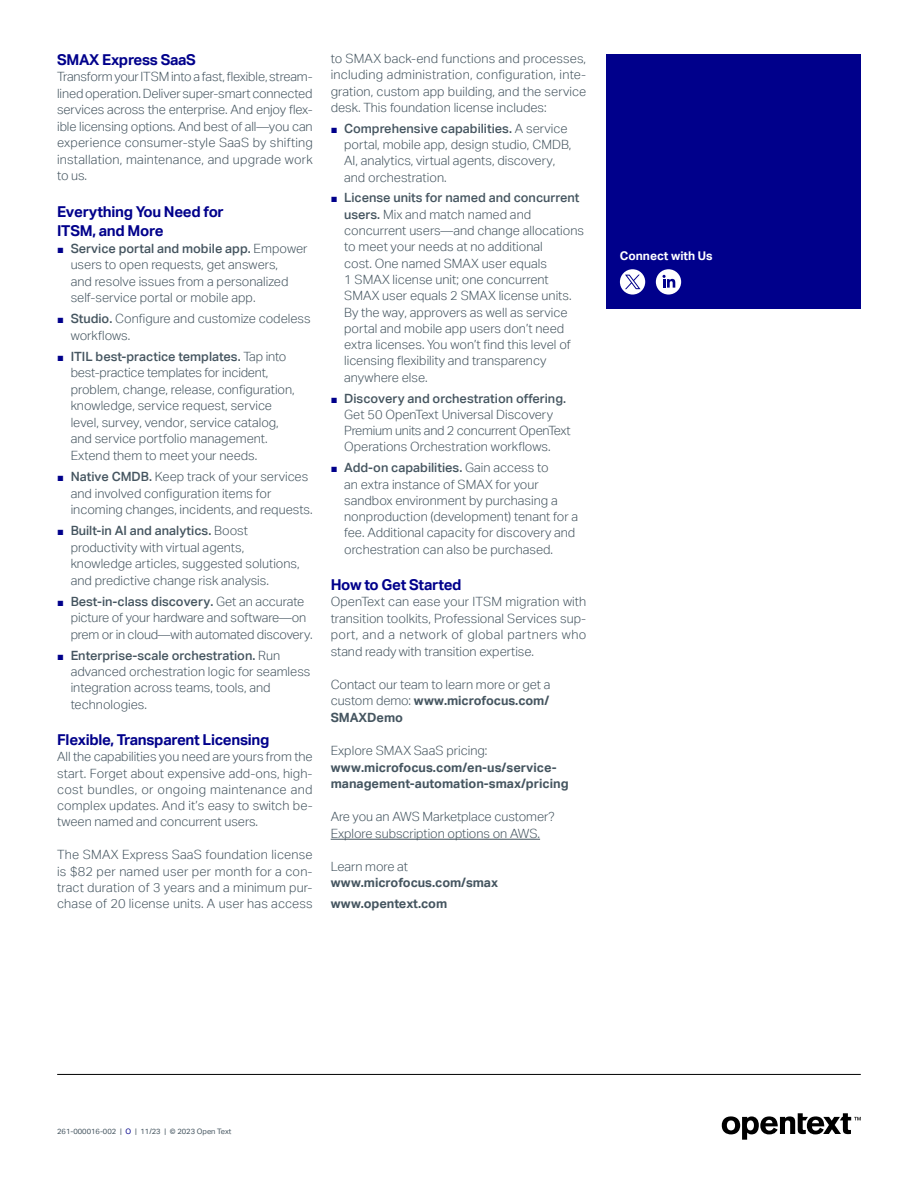
<style>
.page{position:relative;width:918px;height:1188px;background:#fff}
.page>*{position:absolute;margin:0;border:0;box-sizing:border-box;transform-origin:0 0}
.t1{font:700 15px/19.5px "Aktiv Grotesk";letter-spacing:-.02em;color:#00008b}
.t2{font:300 12.75px/16.4px "Aktiv Grotesk";color:#455560}
.t3{font:700 12.75px/16.5px "Aktiv Grotesk";color:#455560}
.t4{font:300 12.75px/16.5px "Aktiv Grotesk";letter-spacing:-.02em;color:#455560}
.t5{font:700 12px "Aktiv Grotesk";color:#fff}
.t6{font:7.5px "Aktiv Grotesk";color:#455560}
.s1{font-family:"Arial";font-weight:400;font-size:11.25px;color:#00008b}
.s2{font-weight:500}
.s3{font-weight:700}
.s4{font-weight:300}
.s5{color:#00008b}
</style>
<div class="page">
<hr style="left:331px;top:839px;width:209px;height:1px;background:#455560">
<hr style="left:57px;top:1074px;width:804px;height:1px;background:#000">
<div style="left:606px;top:54px;width:255px;height:254px;background:#00008b"></div>
<svg style="left:620px;top:269px;width:25px;height:26px"></svg>
<svg style="left:625px;top:275px;width:16px;height:14px"></svg>
<div style="left:656px;top:269px;width:25px;height:26px;background:#fff;border-radius:50%"></div>
<svg style="left:663px;top:275px;width:12px;height:13px"></svg>
<svg style="left:722px;top:1113px;width:139px;height:27px"></svg>
<h2 class="t1" style="left:57px;top:49px;width:140px">SMAX Express SaaS</h2>
<p class="t2" style="left:57px;top:68px;width:257px;text-align:justify">Transform your ITSM into a fast, flexible, stream&shy;lined operation. Deliver super-smart connected services across the enterprise. And enjoy flex&shy;ible licensing options. And best of all—you can experience consumer-style SaaS by shifting installation, maintenance, and upgrade work to us.</p>
<h2 class="t1" style="left:57px;top:201px;width:168px">Everything You Need for<br>ITSM, and More</h2>
<p class="t2" style="left:71px;top:240px;width:238px;text-indent:-14px"><span class="s1">■</span> <span class="s2">Service portal and mobile app.</span> Empower users to open requests, get answers,<br>and resolve issues from a personalized self-service portal or mobile app.</p>
<p class="t2" style="left:71px;top:310px;width:242px;text-indent:-14px"><span class="s1">■</span> <span class="s2">Studio.</span> Configure and customize codeless workflows.</p>
<p class="t2" style="left:71px;top:348px;width:226px;text-indent:-14px"><span class="s1">■</span> <span class="s2">ITIL best-practice templates.</span> Tap into best-practice templates for incident, problem, change, release, configuration, knowledge, service request, service level, survey, vendor, service catalog, and service portfolio management.<br>Extend them to meet your needs.</p>
<p class="t2" style="left:71px;top:468px;width:244px;text-indent:-14px"><span class="s1">■</span> <span class="s2">Native CMDB.</span> Keep track of your services and involved configuration items for incoming changes, incidents, and requests.</p>
<p class="t2" style="left:71px;top:522px;width:231px;text-indent:-14px"><span class="s1">■</span> <span class="s2">Built-in AI and analytics.</span> Boost productivity with virtual agents, knowledge articles, suggested solutions, and predictive change risk analysis.</p>
<p class="t4" style="left:71px;top:593px;width:243px;text-indent:-14px"><span class="s1">■</span> <span class="s2">Best-in-class discovery.</span> Get an accurate picture of your hardware and software—on prem or in cloud—with automated discovery.</p>
<p class="t2" style="left:71px;top:647px;width:241px;text-indent:-14px"><span class="s1">■</span> <span class="s2">Enterprise-scale orchestration.</span> Run advanced orchestration logic for seamless integration across teams, tools, and technologies.</p>
<h2 class="t1" style="left:57px;top:730px;width:214px">Flexible, Transparent Licensing</h2>
<p class="t2" style="left:57px;top:749px;width:257px;text-align:justify">All the capabilities you need are yours from the start. Forget about expensive add-ons, high&shy;cost bundles, or ongoing maintenance and complex updates. And it’s easy to switch be&shy;tween named and concurrent users.</p>
<p class="t2" style="left:57px;top:847px;width:257px;text-align:justify">The SMAX Express SaaS foundation license is $82 per named user per month for a con&shy;tract duration of 3 years and a minimum pur&shy;chase of 20 license units. A user has access</p>
<p class="t2" style="left:331px;top:50px;width:257px;text-align:justify">to SMAX back-end functions and processes, including administration, configuration, inte&shy;gration, custom app building, and the service desk. This foundation license includes:</p>
<p class="t2" style="left:344px;top:120px;width:229px;text-indent:-14px"><span class="s1">■</span> <span class="s2">Comprehensive capabilities.</span> A service portal, mobile app, design studio, CMDB, AI, analytics, virtual agents, discovery, and orchestration.</p>
<p class="t2" style="left:344px;top:190px;width:241px;text-indent:-14px"><span class="s1">■</span> <span class="s2">License units for named and concurrent users.</span> Mix and match named and concurrent users—and change allocations to meet your needs at no additional<br>cost. One named SMAX user equals<br>1 SMAX license unit; one concurrent SMAX user equals 2 SMAX license units.<br>By the way, approvers as well as service portal and mobile app users don’t need extra licenses. You won’t find this level of licensing flexibility and transparency anywhere else.</p>
<p class="t2" style="left:344px;top:390px;width:228px;text-indent:-14px"><span class="s1">■</span> <span class="s2">Discovery and orchestration offering.<br></span>Get 50 OpenText Universal Discovery Premium units and 2 concurrent OpenText Operations Orchestration workflows.</p>
<p class="t2" style="left:344px;top:460px;width:236px;text-indent:-14px"><span class="s1">■</span> <span class="s2">Add-on capabilities.</span> Gain access to<br>an extra instance of SMAX for your sandbox environment by purchasing a nonproduction (development) tenant for a fee. Additional capacity for discovery and orchestration can also be purchased.</p>
<h2 class="t1" style="left:331px;top:574px;width:132px">How to Get Started</h2>
<p class="t2" style="left:331px;top:594px;width:257px;text-align:justify">OpenText can ease your ITSM migration with transition toolkits, Professional Services sup&shy;port, and a network of global partners who stand ready with transition expertise.</p>
<p class="t2" style="left:331px;top:676px;width:221px;text-align:justify">Contact our team to learn more or get a custom demo: <span class="s3">www.microfocus.com/ SMAXDemo</span></p>
<p class="t3" style="left:331px;top:742px;width:240px"><span class="s4">Explore SMAX SaaS pricing: </span>www.microfocus.com/en-us/service&shy;management-automation-smax/pricing</p>
<p class="t2" style="left:331px;top:808px;width:226px">Are you an AWS Marketplace customer?<br>Explore subscription options on AWS.</p>
<p class="t3" style="left:331px;top:858px;width:169px"><span class="s4">Learn more at </span>www.microfocus.com/smax</p>
<p class="t3" style="left:331px;top:895px;width:118px">www.opentext.com</p>
<p class="t5" style="left:620px;top:248px;width:94px">Connect with Us</p>
<p class="t6" style="left:57px;top:1127px;width:176px">261-000016-002 | <span class="s5">O</span> | 11/23 | © 2023 Open Text</p>
</div>
